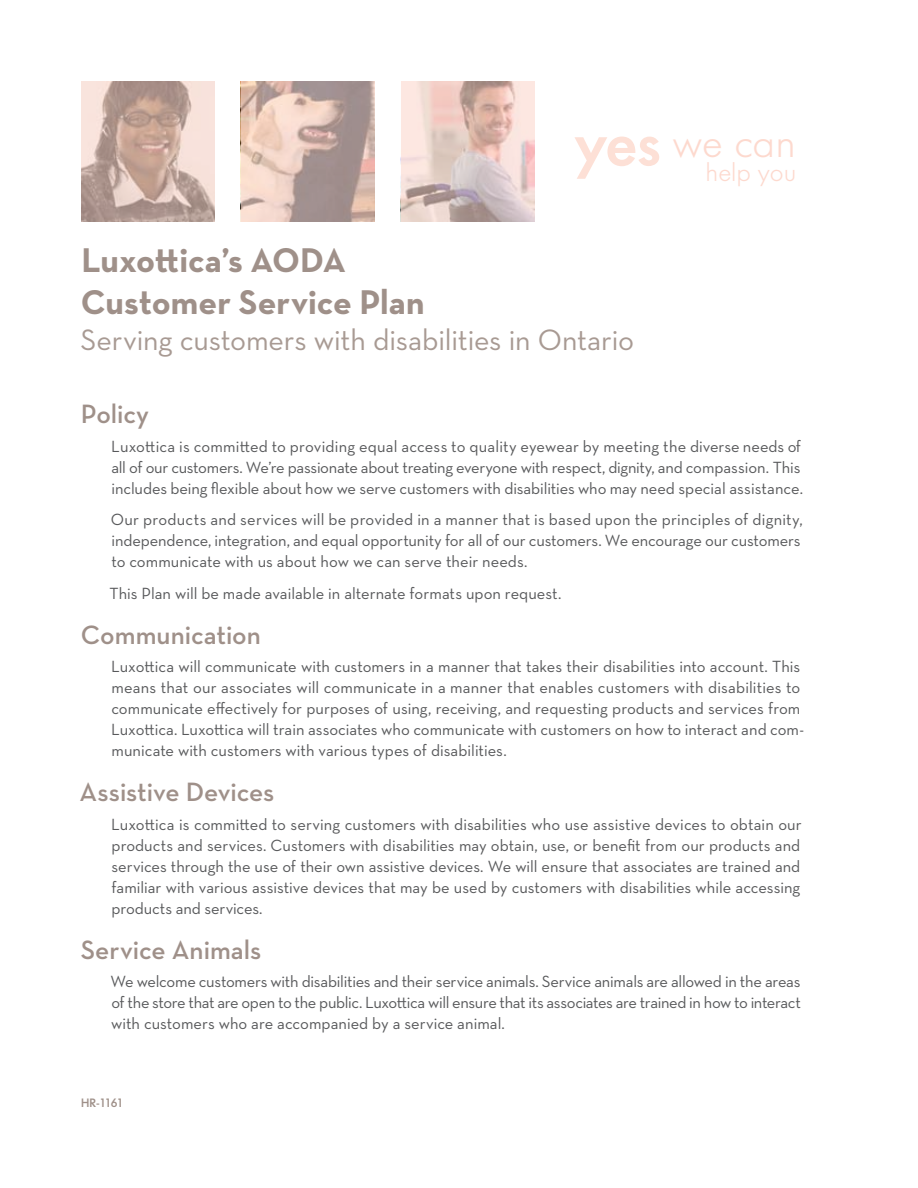
<style>
.page{position:relative;width:918px;height:1188px;background:#fff}
.page>*{position:absolute;margin:0;border:0;box-sizing:border-box;transform-origin:0 0}
.t1{font:300 40.5px "Futura Serie BQ";color:#fdd9ce}
.t2{font:700 34.95px/41.8px "Neutraface Text";color:#9f9089}
.t3{font:30px "Neutraface Text";letter-spacing:-.005em;color:#a89a93}
.t4{font:600 27px "Neutraface Text";color:#9f9089}
.t5{font:300 25.5px "Futura Serie BQ";color:#fdd9ce}
.t6{font:16.5px/21px "Neutraface Text";color:#58595b}
.t7{font:500 12px "Futura Serie BQ";letter-spacing:-.065em;color:#9f9089}
.s1{font-weight:500;font-size:64.5px;color:#fde0d6}
</style>
<div class="page">
<svg style="left:401px;top:81px;width:134px;height:140px;background:#e0c7c2"></svg>
<svg style="left:81px;top:81px;width:134px;height:140px;background:#cbb1a8"></svg>
<svg style="left:241px;top:81px;width:134px;height:140px;background:#cab1a9"></svg>
<h1 class="t1" style="left:574px;top:119px;width:223px"><span class="s1">yes</span> we can</h1>
<h3 class="t5" style="left:706px;top:157px;width:92px">help you</h3>
<h2 class="t2" style="left:81px;top:239px;width:346px">Luxottica’s AODA<br>Customer Service Plan</h2>
<h3 class="t3" style="left:80px;top:321px;width:555px">Serving customers with disabilities in Ontario</h3>
<h3 class="t4" style="left:81px;top:397px;width:70px">Policy</h3>
<p class="t6" style="left:111px;top:436px;width:693px">Luxottica is committed to providing equal access to quality eyewear by meeting the diverse needs of all of our customers. We’re passionate about treating everyone with respect, dignity, and compassion. This includes being flexible about how we serve customers with disabilities who may need special assistance.</p>
<p class="t6" style="left:111px;top:509px;width:693px">Our products and services will be provided in a manner that is based upon the principles of dignity, independence, integration, and equal opportunity for all of our customers. We encourage our customers to communicate with us about how we can serve their needs.</p>
<p class="t6" style="left:110px;top:583px;width:453px">This Plan will be made available in alternate formats upon request.</p>
<h3 class="t4" style="left:81px;top:618px;width:182px">Communication</h3>
<p class="t6" style="left:111px;top:656px;width:694px">Luxottica will communicate with customers in a manner that takes their disabilities into account. This means that our associates will communicate in a manner that enables customers with disabilities to communicate effectively for purposes of using, receiving, and requesting products and services from Luxottica. Luxottica will train associates who communicate with customers on how to interact and com&shy;municate with customers with various types of disabilities.</p>
<h3 class="t4" style="left:80px;top:775px;width:196px">Assistive Devices</h3>
<p class="t6" style="left:111px;top:814px;width:692px;text-align:justify">Luxottica is committed to serving customers with disabilities who use assistive devices to obtain our products and services. Customers with disabilities may obtain, use, or benefit from our products and services through the use of their own assistive devices. We will ensure that associates are trained and familiar with various assistive devices that may be used by customers with disabilities while accessing products and services.</p>
<h3 class="t4" style="left:81px;top:933px;width:182px">Service Animals</h3>
<p class="t6" style="left:111px;top:971px;width:692px;text-align:justify">We welcome customers with disabilities and their service animals. Service animals are allowed in the areas of the store that are open to the public. Luxottica will ensure that its associates are trained in how to interact with customers who are accompanied by a service animal.</p>
<p class="t7" style="left:81px;top:1096px;width:44px">HR-1161</p>
</div>
